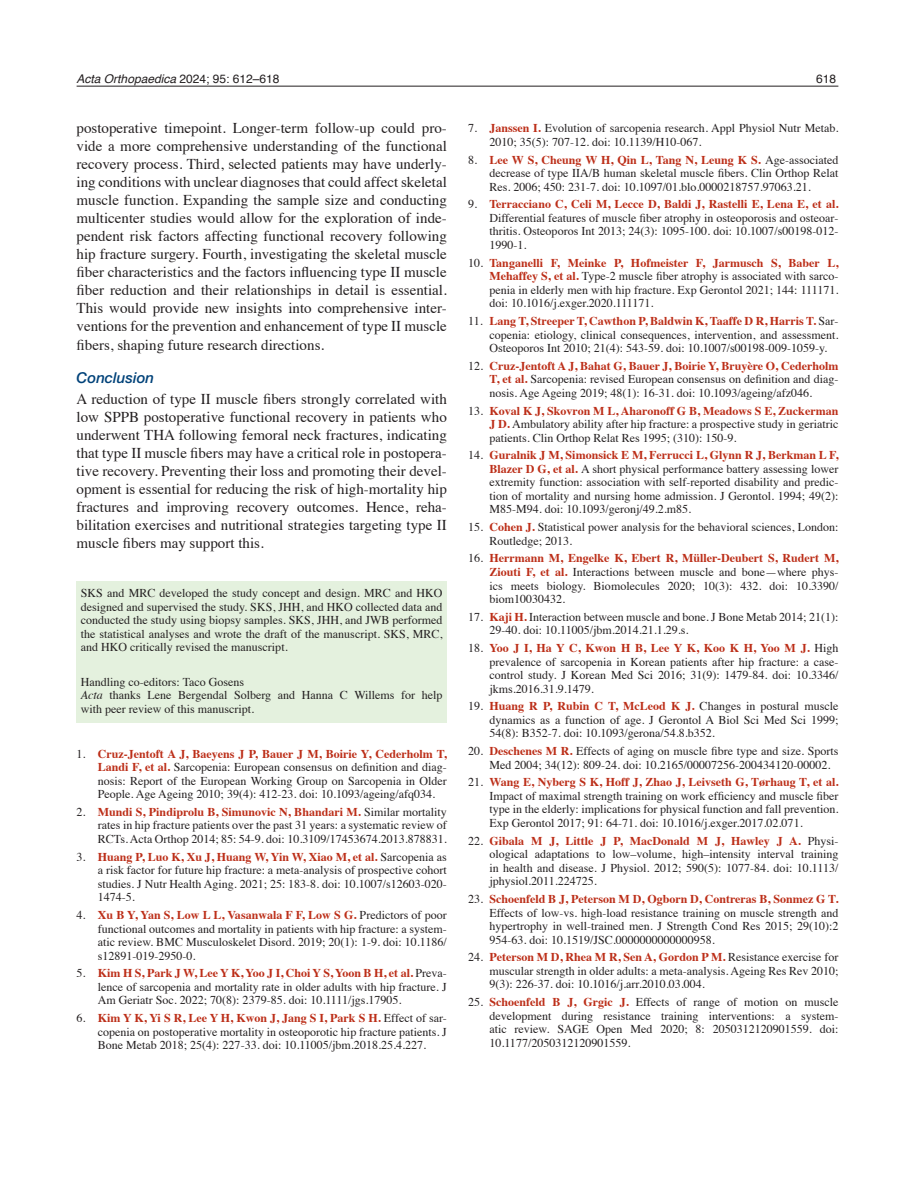
<style>
.page{position:relative;width:915px;height:1191px;background:#fff}
.page>*{position:absolute;margin:0;border:0;box-sizing:border-box;transform-origin:0 0}
._4-Brödstart{font:15px/18px "Times";color:#231f20;text-align:justify}
._3-Underrubrik{font:italic 500 15px "Helvetica Neue LTW1 G";color:#004279}
._8-Referenser{font:12px/13.5px "Times";color:#231f20;text-align:justify}
._7-Petit{font:12px/13.5px "Times";color:#231f20;text-align:justify}
.t1{font:italic 12px "Helvetica";color:#231f20}
.t2{font:12px "Helvetica";color:#231f20}
.s1{font-style:normal}
.s2{font-style:italic}
.s3{font-weight:700;color:#bc2e18}
</style>
<div class="page">
<hr style="left:77px;top:86px;width:761px;height:1px;background:#231f20">
<div style="left:77px;top:581px;width:369px;height:142px;background:#e4f1de"></div>
<p class="t1" style="left:77px;top:70px;width:204px">Acta Orthopaedica <span class="s1">2024; 95: 612–618</span></p>
<p class="t2" style="left:816px;top:70px;width:22px">618</p>
<p class="_4-Brödstart" style="left:77px;top:118px;width:371px">postoperative timepoint. Longer-term follow-up could pro&shy;vide a more comprehensive understanding of the functional recovery process. Third, selected patients may have underly&shy;ing conditions with unclear diagnoses that could affect skeletal muscle function. Expanding the sample size and conducting multicenter studies would allow for the exploration of inde&shy;pendent risk factors affecting functional recovery following hip fracture surgery. Fourth, investigating the skeletal muscle fiber characteristics and the factors influencing type II muscle fiber reduction and their relationships in detail is essential.<br>This would provide new insights into comprehensive inter&shy;ventions for the prevention and enhancement of type II muscle fibers, shaping future research directions.</p>
<p class="_3-Underrubrik" style="left:77px;top:368px;width:79px">Conclusion</p>
<p class="_4-Brödstart" style="left:77px;top:388px;width:371px">A reduction of type II muscle fibers strongly correlated with low SPPB postoperative functional recovery in patients who underwent THA following femoral neck fractures, indicating that type II muscle fibers may have a critical role in postopera&shy;tive recovery. Preventing their loss and promoting their devel&shy;opment is essential for reducing the risk of high-mortality hip fractures and improving recovery outcomes. Hence, reha&shy;bilitation exercises and nutritional strategies targeting type II muscle fibers may support this.</p>
<p class="_7-Petit" style="left:81px;top:585px;width:363px">SKS and MRC developed the study concept and design. MRC and HKO designed and supervised the study. SKS, JHH, and HKO collected data and conducted the study using biopsy samples. SKS, JHH, and JWB performed the statistical analyses and wrote the draft of the manuscript. SKS, MRC, and HKO critically revised the manuscript.</p>
<p class="_7-Petit" style="left:81px;top:674px;width:165px">Handling co-editors: Taco Gosens</p>
<p class="_7-Petit" style="left:81px;top:687px;width:363px"><span class="s2">Acta</span> thanks Lene Bergendal Solberg and Hanna C Willems for help with peer review of this manuscript.</p>
<p class="_8-Referenser" style="left:98px;top:746px;width:350px;text-indent:-21px">1. <span class="s3">Cruz-Jentoft A J, Baeyens J P, Bauer J M, Boirie Y, Cederholm T, Landi F, et al.</span> Sarcopenia: European consensus on definition and diag&shy;nosis: Report of the European Working Group on Sarcopenia in Older People. Age Ageing 2010; 39(4): 412-23. doi: 10.1093/ageing/afq034.</p>
<p class="_8-Referenser" style="left:98px;top:804px;width:350px;text-indent:-21px">2. <span class="s3">Mundi S, Pindiprolu B, Simunovic N, Bhandari M.</span> Similar mortality rates in hip fracture patients over the past 31 years: a systematic review of RCTs. Acta Orthop 2014; 85: 54-9. doi: 10.3109/17453674.2013.878831.</p>
<p class="_8-Referenser" style="left:98px;top:849px;width:350px;text-indent:-21px">3. <span class="s3">Huang P, Luo K, Xu J, Huang W, Yin W, Xiao M, et al.</span> Sarcopenia as a risk factor for future hip fracture: a meta-analysis of prospective cohort studies. J Nutr Health Aging. 2021; 25: 183-8. doi: 10.1007/s12603-020- 1474-5.</p>
<p class="_8-Referenser" style="left:98px;top:907px;width:350px;text-indent:-21px">4. <span class="s3">Xu B Y, Yan S, Low L L, Vasanwala F F, Low S G.</span> Predictors of poor functional outcomes and mortality in patients with hip fracture: a system&shy;atic review. BMC Musculoskelet Disord. 2019; 20(1): 1-9. doi: 10.1186/ s12891-019-2950-0.</p>
<p class="_8-Referenser" style="left:98px;top:965px;width:350px;text-indent:-21px">5. <span class="s3">Kim H S, Park J W, Lee Y K, Yoo J I, Choi Y S, Yoon B H, et al.</span> Preva&shy;lence of sarcopenia and mortality rate in older adults with hip fracture. J Am Geriatr Soc. 2022; 70(8): 2379-85. doi: 10.1111/jgs.17905.</p>
<p class="_8-Referenser" style="left:98px;top:1010px;width:350px;text-indent:-21px">6. <span class="s3">Kim Y K, Yi S R, Lee Y H, Kwon J, Jang S I, Park S H.</span> Effect of sar&shy;copenia on postoperative mortality in osteoporotic hip fracture patients. J Bone Metab 2018; 25(4): 227-33. doi: 10.11005/jbm.2018.25.4.227.</p>
<p class="_8-Referenser" style="left:489px;top:120px;width:350px;text-indent:-21px">7. <span class="s3">Janssen I.</span> Evolution of sarcopenia research. Appl Physiol Nutr Metab.<br>2010; 35(5): 707-12. doi: 10.1139/H10-067.</p>
<p class="_8-Referenser" style="left:489px;top:152px;width:350px;text-indent:-21px">8. <span class="s3">Lee W S, Cheung W H, Qin L, Tang N, Leung K S.</span> Age-associated decrease of type IIA/B human skeletal muscle fibers. Clin Orthop Relat Res. 2006; 450: 231-7. doi: 10.1097/01.blo.0000218757.97063.21.</p>
<p class="_8-Referenser" style="left:489px;top:197px;width:350px;text-indent:-21px">9. <span class="s3">Terracciano C, Celi M, Lecce D, Baldi J, Rastelli E, Lena E, et al.<br></span>Differential features of muscle fiber atrophy in osteoporosis and osteoar&shy;thritis. Osteoporos Int 2013; 24(3): 1095-100. doi: 10.1007/s00198-012- 1990-1.</p>
<p class="_8-Referenser" style="left:489px;top:255px;width:350px;text-indent:-21px">10. <span class="s3">Tanganelli F, Meinke P, Hofmeister F, Jarmusch S, Baber L, Mehaffey S, et al.</span> Type-2 muscle fiber atrophy is associated with sarco&shy;penia in elderly men with hip fracture. Exp Gerontol 2021; 144: 111171. doi: 10.1016/j.exger.2020.111171.</p>
<p class="_8-Referenser" style="left:489px;top:313px;width:350px;text-indent:-21px">11. <span class="s3">Lang T, Streeper T, Cawthon P, Baldwin K, Taaffe D R, Harris T.</span> Sar&shy;copenia: etiology, clinical consequences, intervention, and assessment.<br>Osteoporos Int 2010; 21(4): 543-59. doi: 10.1007/s00198-009-1059-y.</p>
<p class="_8-Referenser" style="left:489px;top:358px;width:350px;text-indent:-21px">12. <span class="s3">Cruz-Jentoft A J, Bahat G, Bauer J, Boirie Y, Bruyère O, Cederholm T, et al.</span> Sarcopenia: revised European consensus on definition and diag&shy;nosis. Age Ageing 2019; 48(1): 16-31. doi: 10.1093/ageing/afz046.</p>
<p class="_8-Referenser" style="left:489px;top:403px;width:350px;text-indent:-21px">13. <span class="s3">Koval K J, Skovron M L, Aharonoff G B, Meadows S E, Zuckerman J D.</span> Ambulatory ability after hip fracture: a prospective study in geriatric patients. Clin Orthop Relat Res 1995; (310): 150-9.</p>
<p class="_8-Referenser" style="left:489px;top:447px;width:350px;text-indent:-21px">14. <span class="s3">Guralnik J M, Simonsick E M, Ferrucci L, Glynn R J, Berkman L F, Blazer D G, et al.</span> A short physical performance battery assessing lower extremity function: association with self-reported disability and predic&shy;tion of mortality and nursing home admission. J Gerontol. 1994; 49(2):<br>M85-M94. doi: 10.1093/geronj/49.2.m85.</p>
<p class="_8-Referenser" style="left:489px;top:519px;width:350px;text-indent:-21px">15. <span class="s3">Cohen J.</span> Statistical power analysis for the behavioral sciences, London:<br>Routledge; 2013.</p>
<p class="_8-Referenser" style="left:489px;top:550px;width:350px;text-indent:-21px">16. <span class="s3">Herrmann M, Engelke K, Ebert R, Müller-Deubert S, Rudert M, Ziouti F, et al.</span> Interactions between muscle and bone—where phys&shy;ics meets biology. Biomolecules 2020; 10(3): 432. doi: 10.3390/ biom10030432.</p>
<p class="_8-Referenser" style="left:489px;top:609px;width:350px;text-indent:-21px">17. <span class="s3">Kaji H.</span> Interaction between muscle and bone. J Bone Metab 2014; 21(1):<br>29-40. doi: 10.11005/jbm.2014.21.1.29.s.</p>
<p class="_8-Referenser" style="left:489px;top:640px;width:350px;text-indent:-21px">18. <span class="s3">Yoo J I, Ha Y C, Kwon H B, Lee Y K, Koo K H, Yoo M J.</span> High prevalence of sarcopenia in Korean patients after hip fracture: a case&shy;control study. J Korean Med Sci 2016; 31(9): 1479-84. doi: 10.3346/ jkms.2016.31.9.1479.</p>
<p class="_8-Referenser" style="left:489px;top:698px;width:350px;text-indent:-21px">19. <span class="s3">Huang R P, Rubin C T, McLeod K J.</span> Changes in postural muscle dynamics as a function of age. J Gerontol A Biol Sci Med Sci 1999; 54(8): B352-7. doi: 10.1093/gerona/54.8.b352.</p>
<p class="_8-Referenser" style="left:489px;top:743px;width:350px;text-indent:-21px">20. <span class="s3">Deschenes M R.</span> Effects of aging on muscle fibre type and size. Sports<br>Med 2004; 34(12): 809-24. doi: 10.2165/00007256-200434120-00002.</p>
<p class="_8-Referenser" style="left:489px;top:774px;width:350px;text-indent:-21px">21. <span class="s3">Wang E, Nyberg S K, Hoff J, Zhao J, Leivseth G, Tørhaug T, et al.<br></span>Impact of maximal strength training on work efficiency and muscle fiber type in the elderly: implications for physical function and fall prevention.<br>Exp Gerontol 2017; 91: 64-71. doi: 10.1016/j.exger.2017.02.071.</p>
<p class="_8-Referenser" style="left:489px;top:833px;width:350px;text-indent:-21px">22. <span class="s3">Gibala M J, Little J P, MacDonald M J, Hawley J A.</span> Physi&shy;ological adaptations to low–volume, high–intensity interval training in health and disease. J Physiol. 2012; 590(5): 1077-84. doi: 10.1113/ jphysiol.2011.224725.</p>
<p class="_8-Referenser" style="left:489px;top:891px;width:350px;text-indent:-21px">23. <span class="s3">Schoenfeld B J, Peterson M D, Ogborn D, Contreras B, Sonmez G T.<br></span>Effects of low-vs. high-load resistance training on muscle strength and hypertrophy in well-trained men. J Strength Cond Res 2015; 29(10):2<br>954-63. doi: 10.1519/JSC.0000000000000958.</p>
<p class="_8-Referenser" style="left:489px;top:949px;width:350px;text-indent:-21px">24. <span class="s3">Peterson M D, Rhea M R, Sen A, Gordon P M.</span> Resistance exercise for muscular strength in older adults: a meta-analysis. Ageing Res Rev 2010; 9(3): 226-37. doi: 10.1016/j.arr.2010.03.004.</p>
<p class="_8-Referenser" style="left:489px;top:994px;width:350px;text-indent:-21px">25. <span class="s3">Schoenfeld B J, Grgic J.</span> Effects of range of motion on muscle development during resistance training interventions: a system&shy;atic review. SAGE Open Med 2020; 8: 2050312120901559. doi:<br>10.1177/2050312120901559.</p>
</div>
